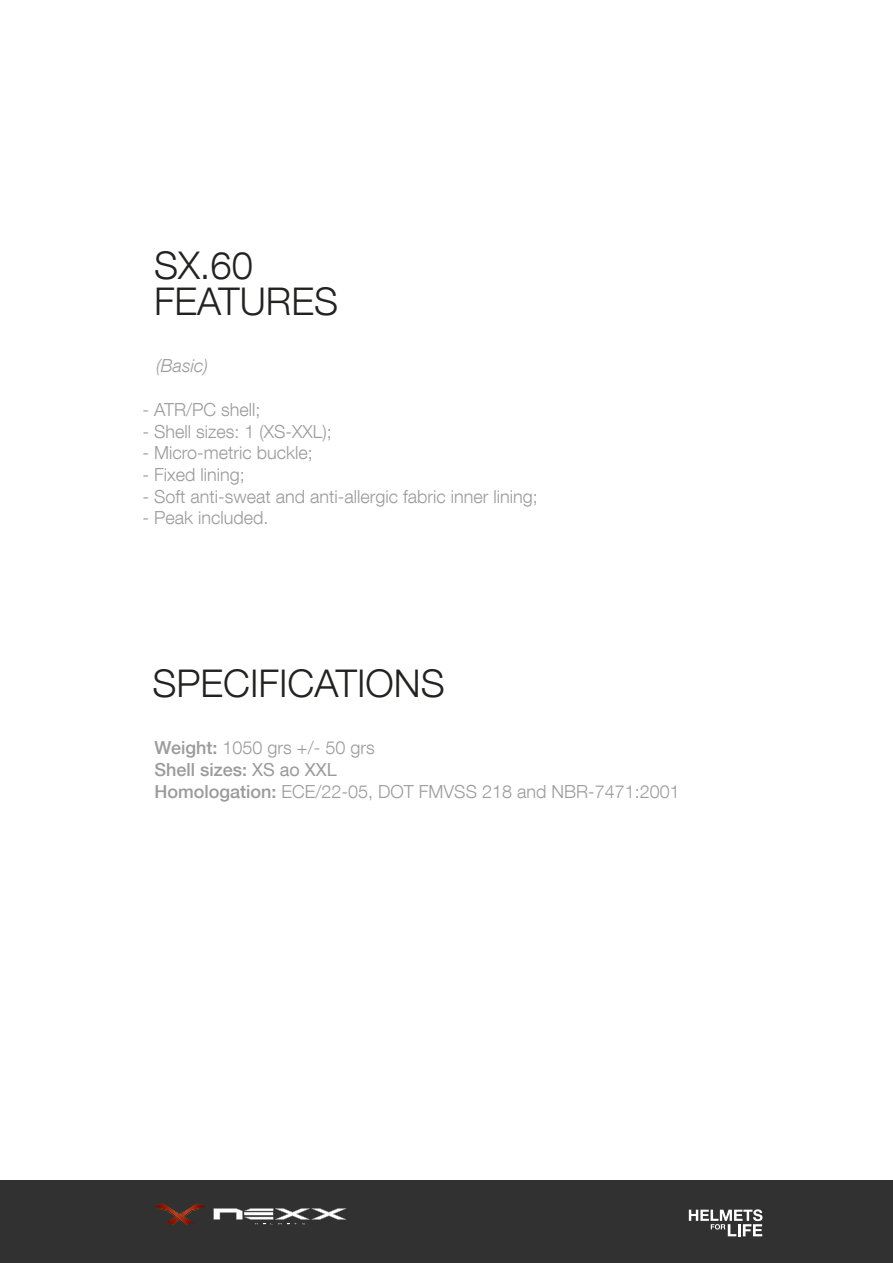
<style>
.page{position:relative;width:893px;height:1263px;background:#fff}
.page>*{position:absolute;margin:0;border:0;box-sizing:border-box;transform-origin:0 0}
.t1{font:300 38.1px/36px "Helvetica Neue LT Com";color:#222221}
.t2{font:300 18px/21.6px "Helvetica Neue LT Com";color:#9c9b9b}
.t3{font:italic 300 18px "Helvetica Neue LT Com";color:#9c9b9b}
.s1{font-weight:500}
.s2{font-weight:400}
</style>
<div class="page">
<div style="left:0;top:1181px;width:893px;height:82px;background:#323132"></div>
<svg style="left:689px;top:1209px;width:73px;height:27px"></svg>
<svg style="left:214px;top:1208px;width:132px;height:17px"></svg>
<svg style="left:154px;top:1203px;width:52px;height:21px"></svg>
<h1 class="t1" style="left:154px;top:247px;width:186px">SX.60<br>FEATURES</h1>
<p class="t3" style="left:156px;top:355px;width:54px">(Basic)</p>
<p class="t2" style="left:143px;top:399px;width:120px">- ATR/PC shell;</p>
<p class="t2" style="left:143px;top:420px;width:191px">- Shell sizes: 1 (XS-XXL);</p>
<p class="t2" style="left:143px;top:442px;width:172px">- Micro-metric buckle;</p>
<p class="t2" style="left:143px;top:463px;width:104px">- Fixed lining;</p>
<p class="t2" style="left:143px;top:485px;width:397px">- Soft anti-sweat and anti-allergic fabric inner lining;</p>
<p class="t2" style="left:143px;top:507px;width:128px">- Peak included.</p>
<h1 class="t1" style="left:153px;top:665px;width:294px">SPECIFICATIONS</h1>
<p class="t2" style="left:155px;top:737px;width:527px"><span class="s1">Weight:</span> 1050 grs +/- 50 grs<br><span class="s1">Shell sizes:</span> <span class="s2">XS ao XXL<br></span><span class="s1">Homologation:</span> ECE/22-05, DOT FMVSS 218 and NBR-7471:2001</p>
</div>
